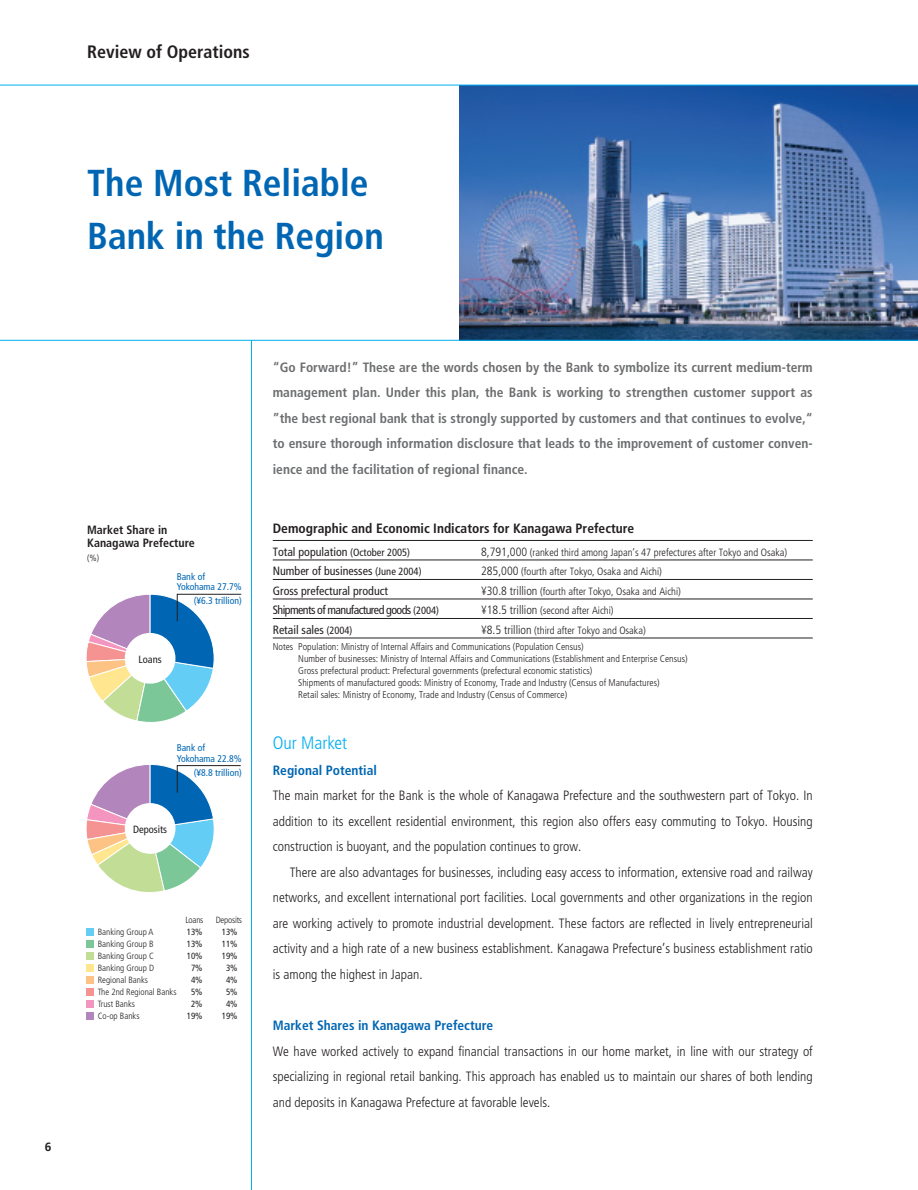
<style>
.page{position:relative;width:918px;height:1190px;background:#fff}
.page>*{position:absolute;margin:0;border:0;box-sizing:border-box;transform-origin:0 0}
.t1{font:700 condensed 37.5px/52.5px "Frutiger";color:#0066b3}
.t2{font:700 condensed 18px "Frutiger";color:#231f20}
.t3{font:300 condensed 18px "Frutiger";color:#00aeef}
.t4{font:300 condensed 13.5px/25.5px "Frutiger";color:#231f20;text-align:justify}
.t5{font:700 condensed 13.5px/25.5px "Frutiger";color:#6c6e70;text-align:justify}
.t6{font:700 condensed 13.5px "Frutiger";color:#231f20}
.t7{font:700 condensed 13.5px "Frutiger";color:#0066b3}
.t8{font:condensed 12px/19.5px "Frutiger";color:#231f20}
.t9{font:700 condensed 12px/13.5px "Frutiger";color:#231f20}
.t10{font:700 12px "Frutiger";color:#231f20}
.t11{font:300 condensed 10.5px/19.5px "Frutiger";color:#231f20}
.t12{font:condensed 10.5px "Frutiger";color:#231f20}
.t13{font:300 condensed 9.75px/12px "Frutiger";color:#231f20}
.t14{font:condensed 9.75px/10.5px "Frutiger";color:#0066b3}
.t15{font:300 condensed 9px/12px "Frutiger";color:#231f20}
.t16{font:condensed 9px/12px "Frutiger";letter-spacing:-.025em;color:#231f20;text-align:center}
.t17{font:300 condensed 9px "Frutiger";letter-spacing:-.025em;color:#231f20}
.s1{font-size:12px}
.s2{font-size:10.5px}
</style>
<div class="page">
<img style="left:460px;top:86px;width:458px;height:254px">
<hr style="left:251px;top:340px;width:1px;height:849px;background:#00aeef">
<svg style="left:86px;top:593px;width:156px;height:129px"></svg>
<svg style="left:86px;top:764px;width:155px;height:128px"></svg>
<div style="left:86px;top:928px;width:8px;height:8px;background:#63cdf6"></div>
<div style="left:86px;top:940px;width:8px;height:8px;background:#7bc798"></div>
<div style="left:86px;top:952px;width:8px;height:8px;background:#c1dd96"></div>
<div style="left:86px;top:964px;width:8px;height:8px;background:#ffe68f"></div>
<div style="left:86px;top:976px;width:8px;height:8px;background:#fdc384"></div>
<div style="left:86px;top:988px;width:8px;height:8px;background:#f59393"></div>
<div style="left:86px;top:1000px;width:8px;height:8px;background:#f495bf"></div>
<div style="left:86px;top:1012px;width:8px;height:8px;background:#b286bc"></div>
<hr style="left:481px;top:540px;width:332px;height:1px;background:#231f20">
<hr style="left:481px;top:559px;width:332px;height:1px;background:#231f20">
<hr style="left:481px;top:579px;width:332px;height:1px;background:#231f20">
<hr style="left:481px;top:598px;width:332px;height:1px;background:#231f20">
<hr style="left:481px;top:618px;width:332px;height:1px;background:#231f20">
<hr style="left:481px;top:637px;width:332px;height:1px;background:#231f20">
<hr style="left:273px;top:540px;width:208px;height:1px;background:#231f20">
<hr style="left:273px;top:559px;width:208px;height:1px;background:#231f20">
<hr style="left:273px;top:579px;width:208px;height:1px;background:#231f20">
<hr style="left:273px;top:598px;width:208px;height:1px;background:#231f20">
<hr style="left:273px;top:618px;width:208px;height:1px;background:#231f20">
<hr style="left:273px;top:637px;width:208px;height:1px;background:#231f20">
<hr style="left:0;top:340px;width:918px;height:1px;background:#00aeef">
<hr style="left:0;top:85px;width:918px;height:1px;background:#00aeef">
<h2 class="t2" style="left:87px;top:44px;width:164px">Review of Operations</h2>
<h1 class="t1" style="left:87px;top:160px;width:298px">The Most Reliable<br>Bank in the Region</h1>
<p class="t10" style="left:45px;top:1141px;width:8px">6</p>
<p class="t5" style="left:273px;top:355px;width:542px">“Go Forward!” These are the words chosen by the Bank to symbolize its current medium-term management plan. Under this plan, the Bank is working to strengthen customer support as ”the best regional bank that is strongly supported by customers and that continues to evolve,“ to ensure thorough information disclosure that leads to the improvement of customer conven&shy;ience and the facilitation of regional finance.</p>
<p class="t6" style="left:273px;top:523px;width:363px">Demographic and Economic Indicators for Kanagawa Prefecture</p>
<p class="t9" style="left:87px;top:524px;width:109px">Market Share in<br>Kanagawa Prefecture</p>
<p class="t15" style="left:87px;top:552px;width:13px">(%)</p>
<p class="t11" style="left:481px;top:543px;width:308px"><span class="s1">8,791,000</span> (ranked third among Japan’s 47 prefectures after Tokyo and Osaka)<br><span class="s1">285,000</span> (fourth after Tokyo, Osaka and Aichi)<br><span class="s1">¥30.8 trillion</span> (fourth after Tokyo, Osaka and Aichi)<br><span class="s1">¥18.5 trillion</span> (second after Aichi)<br><span class="s1">¥8.5 trillion</span> (third after Tokyo and Osaka)</p>
<p class="t8" style="left:273px;top:542px;width:168px">Total population <span class="s2">(October 2005)<br></span>Number of businesses <span class="s2">(June 2004)<br></span>Gross prefectural product<br>Shipments of manufactured goods <span class="s2">(2004)<br></span>Retail sales <span class="s2">(2004)</span></p>
<p class="t14" style="left:177px;top:572px;width:67px">Bank of<br>Yokohama 27.7%</p>
<p class="t14" style="left:194px;top:596px;width:49px">(¥6.3 trillion)</p>
<p class="t12" style="left:139px;top:655px;width:25px">Loans</p>
<p class="t14" style="left:177px;top:743px;width:67px">Bank of<br>Yokohama 22.8%</p>
<p class="t14" style="left:194px;top:768px;width:49px">(¥8.8 trillion)</p>
<p class="t12" style="left:133px;top:825px;width:36px">Deposits</p>
<p class="t15" style="left:185px;top:914px;width:20px">Loans</p>
<p class="t17" style="left:216px;top:916px;width:28px">Deposits</p>
<p class="t15" style="left:98px;top:927px;width:80px">Banking Group A<br>Banking Group B<br>Banking Group C<br>Banking Group D<br>Regional Banks<br>The 2nd Regional Banks<br>Trust Banks<br>Co-op Banks</p>
<p class="t16" style="left:187px;top:927px;width:17px">13%<br>13%<br>10%<br>7%<br>4%<br>5%<br>2%<br>19%</p>
<p class="t16" style="left:222px;top:927px;width:17px">13%<br>11%<br>19%<br>3%<br>4%<br>5%<br>4%<br>19%</p>
<p class="t13" style="left:298px;top:641px;width:391px;text-indent:-26px">Notes Population: Ministry of Internal Affairs and Communications (Population Census)<br>Number of businesses: Ministry of Internal Affairs and Communications (Establishment and Enterprise Census)<br>Gross prefectural product: Prefectural governments (prefectural economic statistics)<br>Shipments of manufactured goods: Ministry of Economy, Trade and Industry (Census of Manufactures)<br>Retail sales: Ministry of Economy, Trade and Industry (Census of Commerce)</p>
<h2 class="t3" style="left:273px;top:736px;width:76px">Our Market</h2>
<p class="t7" style="left:273px;top:764px;width:106px">Regional Potential</p>
<p class="t4" style="left:273px;top:784px;width:542px">The main market for the Bank is the whole of Kanagawa Prefecture and the southwestern part of Tokyo. In addition to its excellent residential environment, this region also offers easy commuting to Tokyo. Housing construction is buoyant, and the population continues to grow.</p>
<p class="t4" style="left:273px;top:860px;width:542px;text-indent:17px">There are also advantages for businesses, including easy access to information, extensive road and railway networks, and excellent international port facilities. Local governments and other organizations in the region are working actively to promote industrial development. These factors are reflected in lively entrepreneurial activity and a high rate of a new business establishment. Kanagawa Prefecture’s business establishment ratio is among the highest in Japan.</p>
<p class="t7" style="left:273px;top:1019px;width:222px">Market Shares in Kanagawa Prefecture</p>
<p class="t4" style="left:273px;top:1039px;width:542px">We have worked actively to expand financial transactions in our home market, in line with our strategy of specializing in regional retail banking. This approach has enabled us to maintain our shares of both lending and deposits in Kanagawa Prefecture at favorable levels.</p>
</div>
